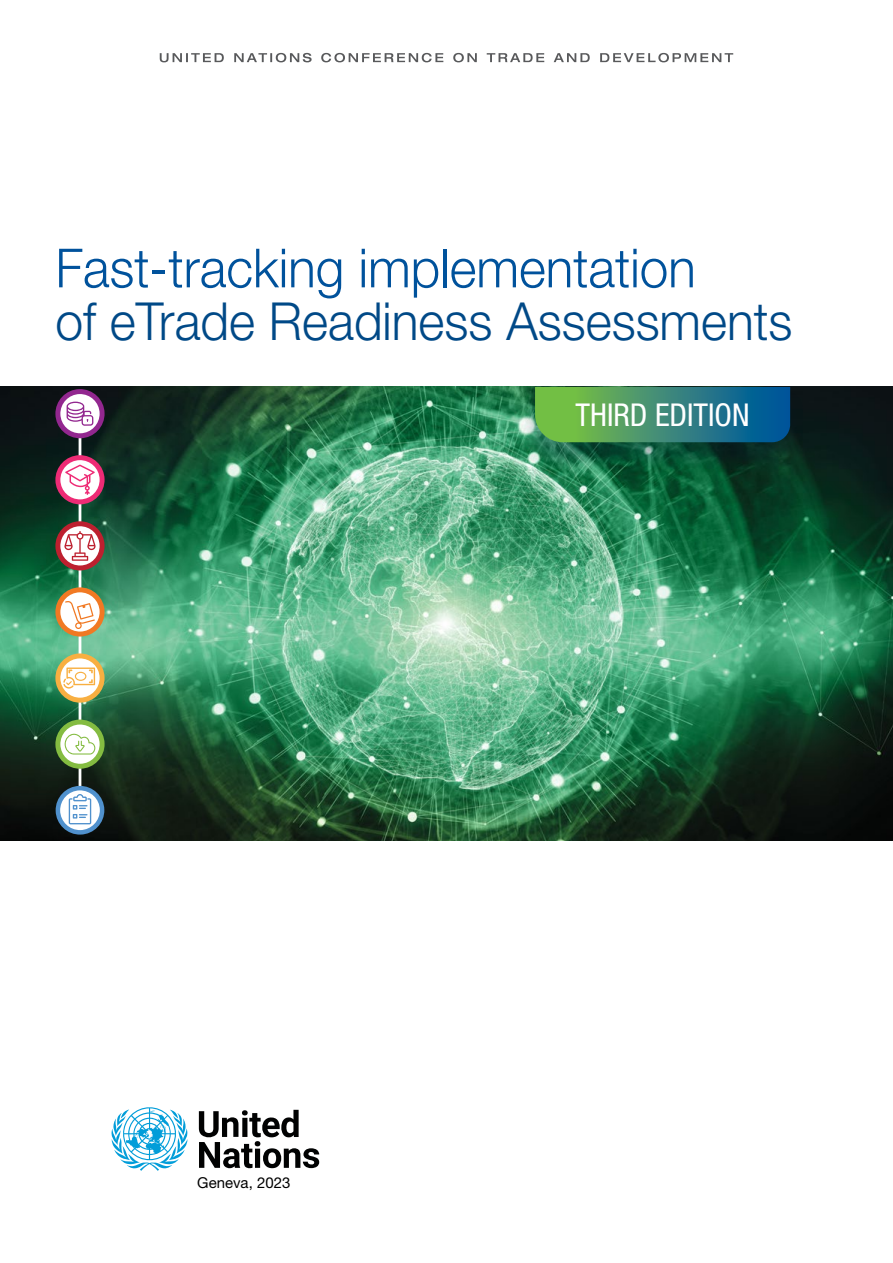
<style>
.page{position:relative;width:893px;height:1263px;background:#fff}
.page>*{position:absolute;margin:0;border:0;box-sizing:border-box;transform-origin:0 0}
.t1{font:300 54px "Helvetica Neue LT Std";color:#00529c;scale:.95 1}
.t2{font:300 52.5px "Helvetica Neue LT Std";color:#004987;scale:.95 1}
.t3{font:condensed 31.5px "Helvetica Neue LT Std";color:#fff}
.t4{font:15px "Helvetica Neue LT Std";color:#000}
</style>
<div class="page">
<svg style="left:160px;top:53px;width:573px;height:9px"></svg>
<svg style="left:199px;top:1110px;width:120px;height:58px"></svg>
<svg style="left:111px;top:1107px;width:77px;height:64px"></svg>
<img style="left:0;top:387px;width:893px;height:454px">
<hr style="left:79px;top:414px;width:2px;height:396px;background:#fff">
<svg style="left:58px;top:656px;width:44px;height:44px"></svg>
<div style="left:55px;top:653px;width:50px;height:50px;border:5px solid #f8af41;border-radius:50%"></div>
<svg style="left:58px;top:788px;width:44px;height:45px"></svg>
<div style="left:55px;top:786px;width:50px;height:49px;border:4px solid #5091cd;border-radius:50%"></div>
<svg style="left:58px;top:722px;width:44px;height:44px"></svg>
<div style="left:55px;top:719px;width:50px;height:50px;border:5px solid #84bc41;border-radius:50%"></div>
<svg style="left:58px;top:590px;width:44px;height:44px"></svg>
<div style="left:55px;top:587px;width:50px;height:50px;border:5px solid #f17923;border-radius:50%"></div>
<svg style="left:58px;top:523px;width:44px;height:45px"></svg>
<div style="left:55px;top:521px;width:50px;height:50px;border:5px solid #bd202f;border-radius:50%"></div>
<svg style="left:58px;top:457px;width:44px;height:45px"></svg>
<div style="left:55px;top:455px;width:50px;height:50px;border:5px solid #ee2b75;border-radius:50%"></div>
<svg style="left:58px;top:391px;width:44px;height:45px"></svg>
<div style="left:55px;top:389px;width:50px;height:49px;border:5px solid #92278f;border-radius:50%"></div>
<svg style="left:64px;top:531px;width:32px;height:30px"></svg>
<svg style="left:65px;top:601px;width:30px;height:28px"></svg>
<svg style="left:65px;top:734px;width:30px;height:20px"></svg>
<svg style="left:63px;top:667px;width:32px;height:21px"></svg>
<svg style="left:69px;top:794px;width:22px;height:30px"></svg>
<svg style="left:67px;top:402px;width:26px;height:24px"></svg>
<svg style="left:65px;top:465px;width:30px;height:30px"></svg>
<div style="left:521px;top:390px;width:283px;height:83px;background:#00102b;opacity:.28"></div>
<svg style="left:535px;top:387px;width:255px;height:55px;background:#3d8c71"></svg>
<p class="t1" style="left:55px;top:235px;width:676px">Fast-tracking implementation</p>
<p class="t2" style="left:55px;top:289px;width:777px">of eTrade Readiness Assessments</p>
<p class="t3" style="left:576px;top:397px;width:175px">THIRD EDITION</p>
<p class="t4" style="left:197px;top:1174px;width:95px">Geneva, 2023</p>
</div>
